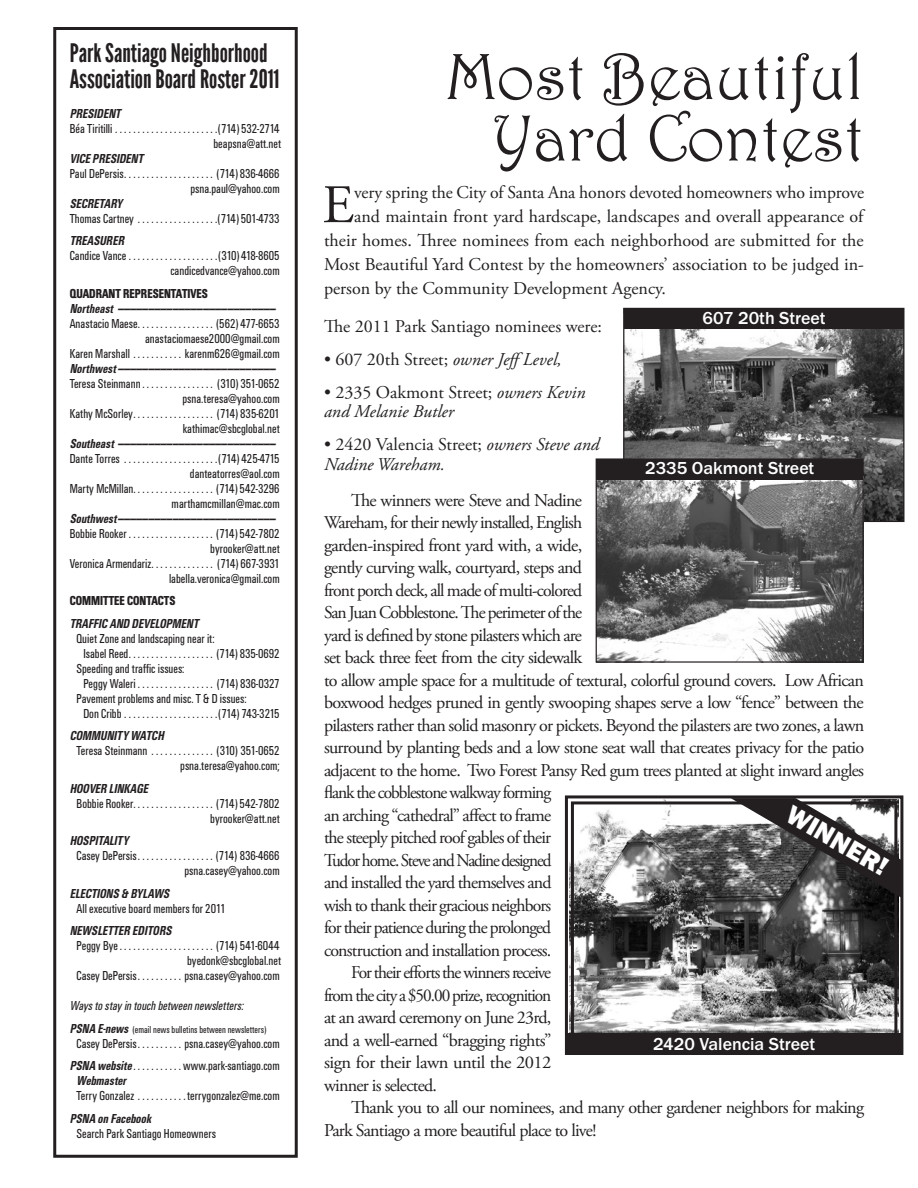
<style>
.page{position:relative;width:918px;height:1188px;background:#fff}
.page>*{position:absolute;margin:0;border:0;box-sizing:border-box;transform-origin:0 0}
.Body_Text{font:66px/61.5px "Harrington";color:#231f20;text-align:right}
.Body_Text-2{font:54.15px "Adobe Garamond Pro";color:#231f20}
.t1{font:800 27px "Franklin Gothic H";color:#fff}
.t2{font:25.5px/25.5px "League Gothic Extended";color:#231f20}
.Body_Text-3{font:18px/22.5px "Adobe Garamond Pro";letter-spacing:-.04em;color:#231f20}
.Body_Text-4{font:18px "Adobe Garamond Pro";color:#231f20}
.Body_Text-5{font:18px "Adobe Garamond Pro";letter-spacing:-.005em;color:#231f20}
.Body_Text-6{font:italic 18px/19.5px "Adobe Garamond Pro";color:#231f20}
.Body_Text-7{font:700 18px "Franklin Gothic";color:#fff}
.t3{font:13.5px "Unitus Condensed";color:#231f20;scale:.9 1}
.t4{font:italic 700 13.5px "Unitus Condensed";color:#231f20;scale:.9 1}
.t5{font:800 13.5px "Unitus Condensed LH";color:#231f20;scale:.9 1}
.t6{font:italic 13.5px "Unitus Condensed";color:#231f20;scale:.9 1}
.t7{font:10.5px "Unitus Condensed";color:#231f20;scale:.9 1}
.s1{font-weight:700;font-style:italic;font-size:13.5px}
.s2{font-weight:700;font-style:italic}
.s3{font-style:italic}
.s4{font-style:normal}
</style>
<div class="page">
<div style="left:53px;top:27px;width:245px;height:1131px;border:3px solid #231f20"></div>
<img style="left:625px;top:329px;width:278px;height:191px">
<img style="left:598px;top:479px;width:264px;height:182px">
<div style="left:596px;top:458px;width:268px;height:205px;border:1px solid #231f20"></div>
<div style="left:624px;top:309px;width:280px;height:20px;background:#231f20"></div>
<div style="left:596px;top:459px;width:267px;height:20px;background:#231f20"></div>
<svg style="left:564px;top:795px;width:340px;height:260px"></svg>
<div style="left:571px;top:801px;width:326px;height:248px;border:3px solid #231f20"></div>
<svg style="left:731px;top:798px;width:171px;height:100px;background:#605f5f"></svg>
<div style="left:567px;top:1034px;width:335px;height:20px;background:#231f20"></div>
<p class="t2" style="left:70px;top:41px;width:211px">Park Santiago Neighborhood<br>Association Board Roster 2011</p>
<p class="t4" style="left:70px;top:106px;width:58px">PRESIDENT</p>
<p class="t3" style="left:70px;top:121px;width:235px">Béa Tiritilli . . . . . . . . . . . . . . . . . . . . . . (714) 532-2714</p>
<p class="t3" style="left:214px;top:136px;width:77px">beapsna@att.net</p>
<p class="t4" style="left:70px;top:151px;width:83px">VICE PRESIDENT</p>
<p class="t3" style="left:70px;top:166px;width:235px">Paul DePersis . . . . . . . . . . . . . . . . . . . . (714) 836-4666</p>
<p class="t3" style="left:190px;top:181px;width:101px">psna.paul@yahoo.com</p>
<p class="t4" style="left:70px;top:196px;width:60px">SECRETARY</p>
<p class="t3" style="left:70px;top:211px;width:235px">Thomas Cartney . . . . . . . . . . . . . . . . . (714) 501-4733</p>
<p class="t4" style="left:70px;top:233px;width:62px">TREASURER</p>
<p class="t3" style="left:70px;top:248px;width:235px">Candice Vance . . . . . . . . . . . . . . . . . . . (310) 418-8605</p>
<p class="t3" style="left:170px;top:263px;width:123px">candicedvance@yahoo.com</p>
<p class="t5" style="left:70px;top:286px;width:155px">QUADRANT REPRESENTATIVES</p>
<p class="t4" style="left:70px;top:296px;width:231px">Northeast __________________________</p>
<p class="t3" style="left:70px;top:316px;width:235px">Anastacio Maese . . . . . . . . . . . . . . . . . (562) 477-6653</p>
<p class="t3" style="left:145px;top:331px;width:151px">anastaciomaese2000@gmail.com</p>
<p class="t3" style="left:70px;top:346px;width:235px">Karen Marshall . . . . . . . . . . . karenm626@gmail.com</p>
<p class="t4" style="left:70px;top:356px;width:231px">Northwest __________________________</p>
<p class="t3" style="left:70px;top:376px;width:235px">Teresa Steinmann . . . . . . . . . . . . . . . . (310) 351-0652</p>
<p class="t3" style="left:183px;top:391px;width:110px">psna.teresa@yahoo.com</p>
<p class="t3" style="left:70px;top:406px;width:235px">Kathy McSorley . . . . . . . . . . . . . . . . . . (714) 835-6201</p>
<p class="t3" style="left:183px;top:421px;width:109px">kathimac@sbcglobal.net</p>
<p class="t4" style="left:70px;top:431px;width:231px">Southeast __________________________</p>
<p class="t3" style="left:70px;top:451px;width:235px">Dante Torres . . . . . . . . . . . . . . . . . . . . (714) 425-4715</p>
<p class="t3" style="left:190px;top:466px;width:101px">danteatorres@aol.com</p>
<p class="t3" style="left:70px;top:481px;width:235px">Marty McMillan. . . . . . . . . . . . . . . . . . (714) 542-3296</p>
<p class="t3" style="left:172px;top:496px;width:122px">marthamcmillan@mac.com</p>
<p class="t4" style="left:70px;top:506px;width:231px">Southwest __________________________</p>
<p class="t3" style="left:70px;top:526px;width:235px">Bobbie Rooker . . . . . . . . . . . . . . . . . . . (714) 542-7802</p>
<p class="t3" style="left:210px;top:541px;width:79px">byrooker@att.net</p>
<p class="t3" style="left:70px;top:556px;width:235px">Veronica Armendariz . . . . . . . . . . . . . . (714) 667-3931</p>
<p class="t3" style="left:169px;top:571px;width:125px">labella.veronica@gmail.com</p>
<p class="t5" style="left:70px;top:593px;width:119px">COMMITTEE CONTACTS</p>
<p class="t4" style="left:70px;top:616px;width:145px">TRAFFIC AND DEVELOPMENT</p>
<p class="t3" style="left:77px;top:631px;width:155px">Quiet Zone and landscaping near it:</p>
<p class="t3" style="left:83px;top:646px;width:220px">Isabel Reed . . . . . . . . . . . . . . . . . . . (714) 835-0692</p>
<p class="t3" style="left:77px;top:661px;width:122px">Speeding and traffic issues:</p>
<p class="t3" style="left:83px;top:676px;width:220px">Peggy Waleri . . . . . . . . . . . . . . . . . (714) 836-0327</p>
<p class="t3" style="left:77px;top:691px;width:190px">Pavement problems and misc. T &amp; D issues:</p>
<p class="t3" style="left:83px;top:706px;width:220px">Don Cribb . . . . . . . . . . . . . . . . . . . . (714) 743-3215</p>
<p class="t4" style="left:70px;top:728px;width:106px">COMMUNITY WATCH</p>
<p class="t3" style="left:77px;top:743px;width:227px">Teresa Steinmann . . . . . . . . . . . . . . (310) 351-0652</p>
<p class="t3" style="left:180px;top:758px;width:112px">psna.teresa@yahoo.com;</p>
<p class="t4" style="left:70px;top:781px;width:88px">HOOVER LINKAGE</p>
<p class="t3" style="left:77px;top:796px;width:227px">Bobbie Rooker. . . . . . . . . . . . . . . . . . (714) 542-7802</p>
<p class="t3" style="left:210px;top:811px;width:79px">byrooker@att.net</p>
<p class="t4" style="left:70px;top:833px;width:67px">HOSPITALITY</p>
<p class="t3" style="left:77px;top:848px;width:227px">Casey DePersis . . . . . . . . . . . . . . . . . (714) 836-4666</p>
<p class="t3" style="left:185px;top:863px;width:107px">psna.casey@yahoo.com</p>
<p class="t4" style="left:70px;top:886px;width:112px">ELECTIONS &amp; BYLAWS</p>
<p class="t3" style="left:77px;top:901px;width:167px">All executive board members for 2011</p>
<p class="t4" style="left:70px;top:923px;width:115px">NEWSLETTER EDITORS</p>
<p class="t3" style="left:77px;top:938px;width:227px">Peggy Bye . . . . . . . . . . . . . . . . . . . . . (714) 541-6044</p>
<p class="t3" style="left:187px;top:953px;width:106px">byedonk@sbcglobal.net</p>
<p class="t3" style="left:77px;top:968px;width:227px">Casey DePersis . . . . . . . . . . psna.casey@yahoo.com</p>
<p class="t6" style="left:70px;top:998px;width:194px">Ways to stay in touch between newsletters:</p>
<p class="t7" style="left:70px;top:1023px;width:220px"><span class="s1">PSNA E-news</span> (email news bulletins between newsletters)</p>
<p class="t3" style="left:77px;top:1036px;width:227px">Casey DePersis . . . . . . . . . . psna.casey@yahoo.com</p>
<p class="t3" style="left:70px;top:1058px;width:235px"><span class="s2">PSNA website</span> . . . . . . . . . . . www.park-santiago.com</p>
<p class="t4" style="left:77px;top:1073px;width:57px">Webmaster</p>
<p class="t3" style="left:77px;top:1088px;width:227px">Terry Gonzalez . . . . . . . . . . terrygonzalez@me.com</p>
<p class="t4" style="left:70px;top:1111px;width:92px">PSNA on Facebook</p>
<p class="t3" style="left:77px;top:1126px;width:156px">Search Park Santiago Homeowners</p>
<p class="Body_Text" style="left:446px;top:45px;width:420px">Most Beautiful<br>Yard Contest</p>
<p class="Body_Text-2" style="left:322px;top:172px;width:33px">E</p>
<p class="Body_Text-5" style="left:354px;top:182px;width:512px">very spring the City of Santa Ana honors devoted homeowners who improve</p>
<p class="Body_Text-4" style="left:354px;top:206px;width:513px">and maintain front yard hardscape, landscapes and overall appearance of</p>
<p class="Body_Text-3" style="left:324px;top:230px;width:541px">their homes. Three nominees from each neighborhood are submitted for the</p>
<p class="Body_Text-5" style="left:324px;top:254px;width:541px">Most Beautiful Yard Contest by the homeowners’ association to be judged in-</p>
<p class="Body_Text-4" style="left:324px;top:278px;width:344px">person by the Community Development Agency.</p>
<p class="Body_Text-4" style="left:324px;top:315px;width:280px">The 2011 Park Santiago nominees were:</p>
<p class="Body_Text-4" style="left:324px;top:348px;width:239px">• 607 20th Street; <span class="s3">owner JeffLevel,</span></p>
<p class="Body_Text-6" style="left:324px;top:383px;width:263px"><span class="s4">• 2335 Oakmont Street;</span> owners Kevin and Melanie Butler</p>
<p class="Body_Text-6" style="left:324px;top:435px;width:277px"><span class="s4">• 2420 Valencia Street;</span> owners Steve and<br>Nadine Wareham.</p>
<p class="Body_Text-3" style="left:324px;top:489px;width:542px;text-indent:27px">The winners were Steve and Nadine<br>Wareham, for their newly installed, English<br>garden-inspired front yard with, a wide,<br>gently curving walk, courtyard, steps and<br>front porch deck, all made ofmulti-colored<br>San Juan Cobblestone. The perimeter ofthe<br>yard is defined by stone pilasters which are<br>set back three feet from the city sidewalk<br>to allow ample space for a multitude of textural, colorful ground covers. Low African boxwood hedges pruned in gently swooping shapes serve a low “fence” between the pilasters rather than solid masonry or pickets. Beyond the pilasters are two zones, a lawn surround by planting beds and a low stone seat wall that creates privacy for the patio adjacent to the home. Two Forest Pansy Red gum trees planted at slight inward angles flank the cobblestone walkway forming<br>an arching “cathedral” affect to frame<br>the steeply pitched roofgables oftheir<br>Tudor home. Steve and Nadine designed<br>and installed the yard themselves and<br>wish to thank their gracious neighbors<br>for their patience during the prolonged<br>construction and installation process.</p>
<p class="Body_Text-3" style="left:324px;top:962px;width:229px;text-align:justify;text-indent:27px">For their efforts the winners receive from the city a $50.00 prize, recognition at an award ceremony on June 23rd, and a well-earned “bragging rights” sign for their lawn until the 2012 winner is selected.</p>
<p class="Body_Text-3" style="left:324px;top:1097px;width:542px;text-indent:27px">Thank you to all our nominees, and many other gardener neighbors for making<br>Park Santiago a more beautiful place to live!</p>
<p class="Body_Text-7" style="left:703px;top:308px;width:125px">607 20th Street</p>
<p class="Body_Text-7" style="left:645px;top:458px;width:171px">2335 Oakmont Street</p>
<p class="t1" style="left:796px;top:799px;width:114px;rotate:30deg">WINNER!</p>
<p class="Body_Text-7" style="left:653px;top:1034px;width:164px">2420 Valencia Street</p>
</div>
